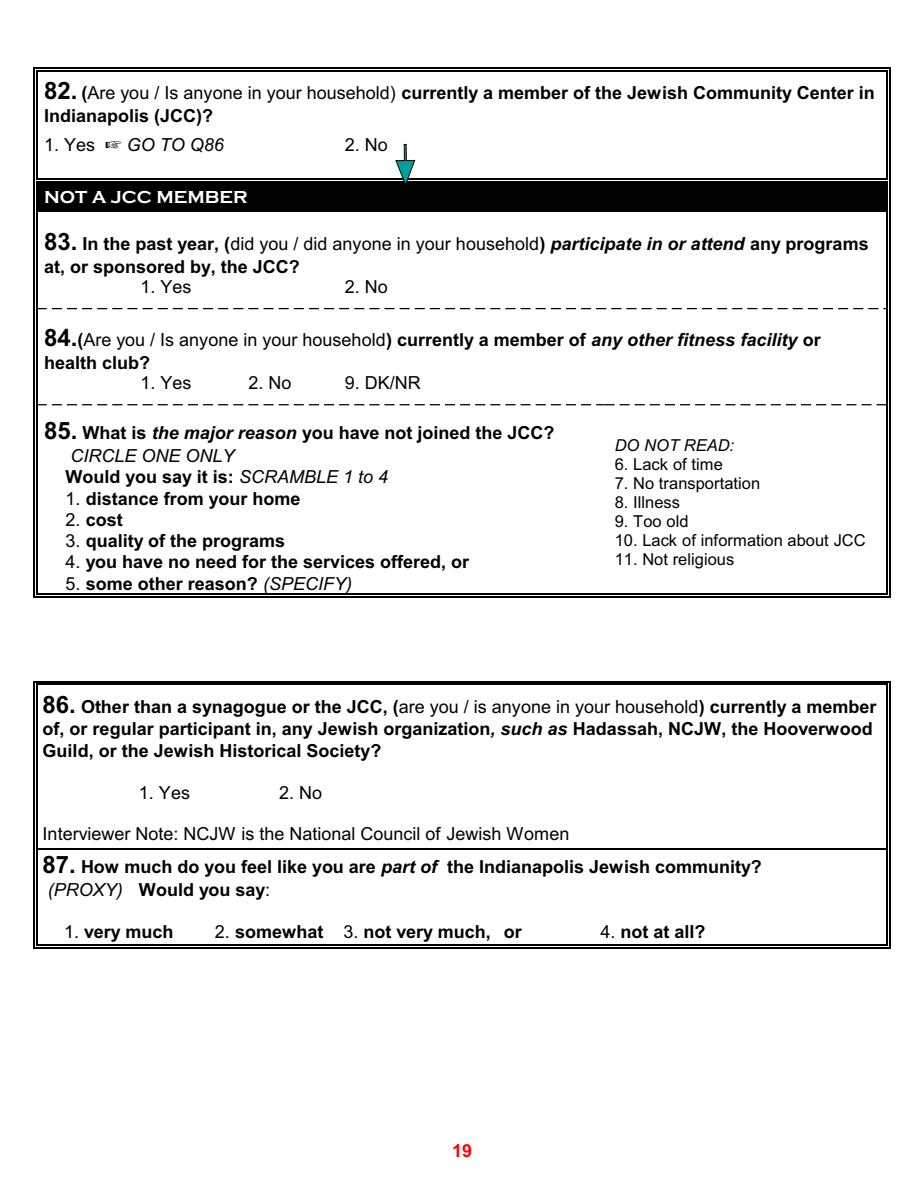
<style>
.page{position:relative;width:918px;height:1188px;background:#fff}
.page>*{position:absolute;margin:0;border:0;box-sizing:border-box;transform-origin:0 0}
.t1{font:700 18px/22.6px "Arial";color:#000}
.t2{font:18px "Arial";color:#000}
.t3{font:700 18px "Copperplate Gothic";color:#fff}
.t4{font:italic 18px "Arial";color:#000}
.t5{font:700 18px "Arial";color:#f00}
.t6{font:16.5px "Arial";color:#000}
.t7{font:italic 16.5px "Arial";color:#000}
.s1{font-size:24px}
.s2{font-weight:400}
.s3{font-style:italic}
.s4{font-weight:400;font-style:italic}
</style>
<div class="page">
<hr style="left:37px;top:70px;width:1px;height:108px;background:#000">
<hr style="left:887px;top:70px;width:1px;height:108px;background:#000">
<hr style="left:37px;top:70px;width:851px;height:2px;background:#000">
<hr style="left:34px;top:68px;width:1px;height:110px;background:#000">
<hr style="left:890px;top:68px;width:1px;height:110px;background:#000">
<hr style="left:34px;top:68px;width:857px;height:1px;background:#000">
<div style="left:37px;top:181px;width:851px;height:31px;background:#000"></div>
<hr style="left:34px;top:178px;width:1px;height:34px;background:#000">
<hr style="left:890px;top:178px;width:1px;height:34px;background:#000">
<hr style="left:37px;top:178px;width:851px;height:2px;background:#000">
<hr style="left:37px;top:212px;width:1px;height:96px;background:#000">
<hr style="left:887px;top:212px;width:1px;height:96px;background:#000">
<hr style="left:34px;top:212px;width:1px;height:96px;background:#000">
<hr style="left:890px;top:212px;width:1px;height:96px;background:#000">
<hr style="left:37px;top:308px;width:1px;height:96px;background:#000">
<hr style="left:887px;top:308px;width:1px;height:96px;background:#000">
<svg style="left:38px;top:308px;width:849px;height:1px"></svg>
<hr style="left:34px;top:308px;width:1px;height:96px;background:#000">
<hr style="left:890px;top:308px;width:1px;height:96px;background:#000">
<hr style="left:37px;top:404px;width:1px;height:191px;background:#000">
<hr style="left:37px;top:594px;width:567px;height:1px;background:#000">
<hr style="left:34px;top:404px;width:1px;height:194px;background:#000">
<hr style="left:34px;top:597px;width:570px;height:1px;background:#000">
<hr style="left:887px;top:404px;width:1px;height:191px;background:#000">
<svg style="left:38px;top:404px;width:849px;height:1px"></svg>
<hr style="left:604px;top:594px;width:284px;height:1px;background:#000">
<hr style="left:890px;top:404px;width:1px;height:194px;background:#000">
<hr style="left:604px;top:597px;width:287px;height:1px;background:#000">
<hr style="left:37px;top:684px;width:1px;height:164px;background:#000">
<hr style="left:887px;top:684px;width:1px;height:164px;background:#000">
<hr style="left:37px;top:684px;width:851px;height:1px;background:#000">
<hr style="left:34px;top:681px;width:1px;height:167px;background:#000">
<hr style="left:890px;top:681px;width:1px;height:167px;background:#000">
<hr style="left:34px;top:681px;width:857px;height:1px;background:#000">
<hr style="left:37px;top:848px;width:1px;height:98px;background:#000">
<hr style="left:887px;top:848px;width:1px;height:98px;background:#000">
<hr style="left:37px;top:944px;width:851px;height:2px;background:#000">
<hr style="left:34px;top:848px;width:1px;height:100px;background:#000">
<hr style="left:890px;top:848px;width:1px;height:100px;background:#000">
<hr style="left:34px;top:947px;width:857px;height:1px;background:#000">
<hr style="left:38px;top:848px;width:849px;height:2px;background:#000">
<svg style="left:395px;top:144px;width:21px;height:39px"></svg>
<p class="t1" style="left:44px;top:83px;width:832px"><span class="s1">82.</span> (<span class="s2">Are you / Is anyone in your household)</span> currently a member of the Jewish Community Center in<br>Indianapolis (JCC)?</p>
<p class="t2" style="left:44px;top:138px;width:53px">1. Yes</p>
<p class="t4" style="left:127px;top:138px;width:99px">GO TO Q86</p>
<p class="t2" style="left:345px;top:138px;width:45px">2. No</p>
<p class="t3" style="left:44px;top:187px;width:205px">NOT A JCC MEMBER</p>
<p class="t1" style="left:44px;top:234px;width:826px"><span class="s1">83.</span> In the past year, (<span class="s2">did you / did anyone in your household</span>) <span class="s3">participate in or attend</span> any programs at, or sponsored by, the JCC?</p>
<p class="t2" style="left:140px;top:280px;width:53px">1. Yes</p>
<p class="t2" style="left:345px;top:280px;width:45px">2. No</p>
<p class="t1" style="left:44px;top:330px;width:778px"><span class="s1">84.</span>(<span class="s2">Are you / Is anyone in your household</span>) currently a member of <span class="s3">any other fitness facility</span> or health club?</p>
<p class="t2" style="left:140px;top:376px;width:53px">1. Yes</p>
<p class="t2" style="left:248px;top:376px;width:45px">2. No</p>
<p class="t2" style="left:345px;top:376px;width:78px">9. DK/NR</p>
<p class="t1" style="left:66px;top:424px;width:490px;line-height:22px;text-indent:-21px"><span class="s1">85.</span> What is <span class="s3">the major reason</span> you have not joined the JCC?<br><span class="s4">CIRCLE ONE ONLY<br></span>Would you say it is: <span class="s4">SCRAMBLE 1 to 4</span></p>
<p class="t1" style="left:66px;top:489px;width:237px"><span class="s2">1.</span> distance from your home</p>
<p class="t1" style="left:66px;top:510px;width:59px"><span class="s2">2.</span> cost</p>
<p class="t1" style="left:66px;top:531px;width:221px"><span class="s2">3.</span> quality of the programs</p>
<p class="t1" style="left:66px;top:552px;width:405px"><span class="s2">4.</span> you have no need for the services offered, or</p>
<p class="t1" style="left:66px;top:574px;width:288px"><span class="s2">5.</span> some other reason? <span class="s4">(SPECIFY)</span></p>
<p class="t7" style="left:615px;top:439px;width:121px">DO NOT READ:</p>
<p class="t6" style="left:615px;top:458px;width:110px">6. Lack of time</p>
<p class="t6" style="left:615px;top:477px;width:147px">7. No transportation</p>
<p class="t6" style="left:615px;top:496px;width:67px">8. Illness</p>
<p class="t6" style="left:615px;top:515px;width:75px">9. Too old</p>
<p class="t6" style="left:615px;top:534px;width:252px">10. Lack of information about JCC</p>
<p class="t6" style="left:615px;top:553px;width:121px">11. Not religious</p>
<p class="t1" style="left:43px;top:697px;width:835px;line-height:21.9px"><span class="s1">86.</span> Other than a synagogue or the JCC, (<span class="s2">are you / is anyone in your household</span>) currently a member of, or regular participant in, any Jewish organization<span class="s3">, such as</span> Hadassah, NCJW, the Hooverwood<br>Guild, or the Jewish Historical Society?</p>
<p class="t2" style="left:139px;top:786px;width:53px">1. Yes</p>
<p class="t2" style="left:279px;top:786px;width:45px">2. No</p>
<p class="t2" style="left:43px;top:827px;width:528px">Interviewer Note: NCJW is the National Council of Jewish Women</p>
<p class="t1" style="left:43px;top:857px;width:721px"><span class="s1">87.</span> How much do you feel like you are <span class="s3">part of</span> the Indianapolis Jewish community? <span class="s4">(PROXY)</span> Would you say<span class="s2">:</span></p>
<p class="t1" style="left:64px;top:922px;width:111px"><span class="s2">1.</span> very much</p>
<p class="t1" style="left:215px;top:922px;width:308px"><span class="s2">2.</span> somewhat <span class="s2">3.</span> not very much, or</p>
<p class="t1" style="left:600px;top:922px;width:107px"><span class="s2">4.</span> not at all?</p>
<p class="t5" style="left:452px;top:1144px;width:22px">19</p>
</div>
